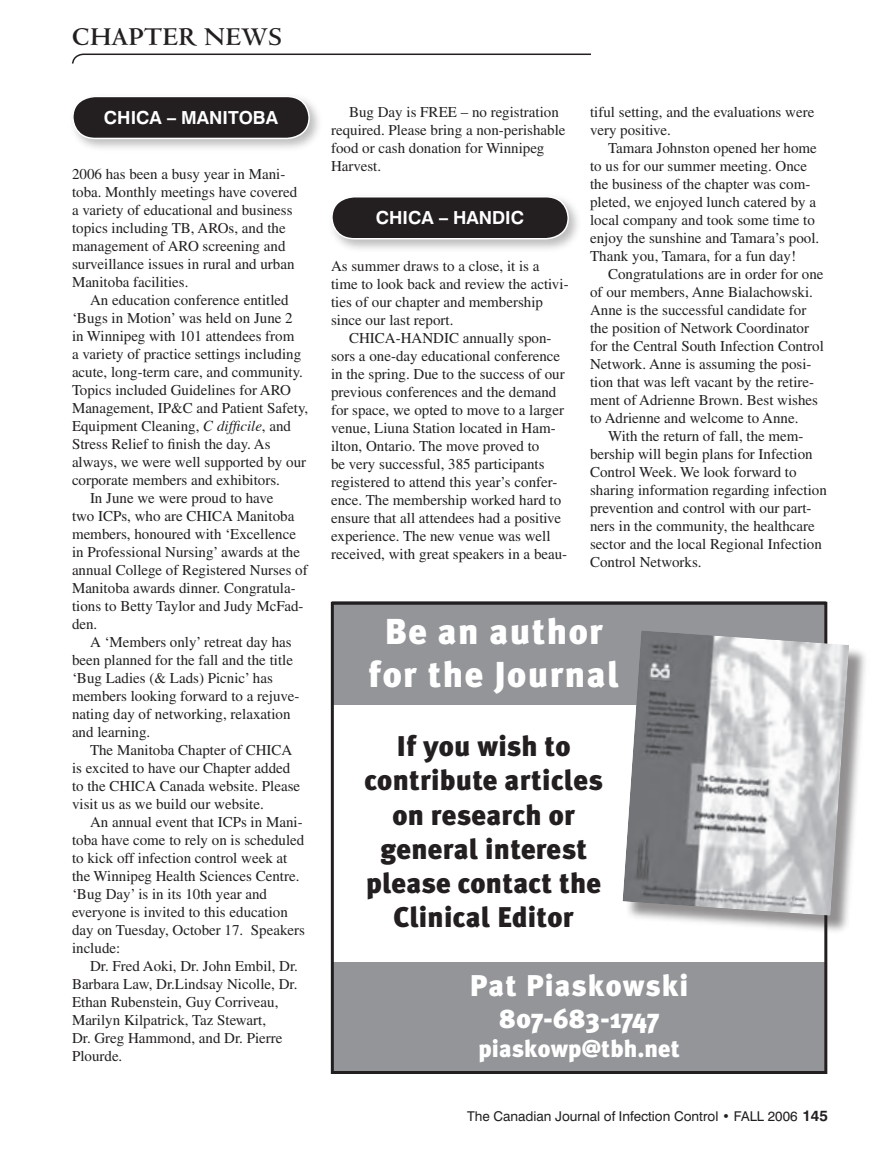
<style>
.page{position:relative;width:891px;height:1161px;background:#fff}
.page>*{position:absolute;margin:0;border:0;box-sizing:border-box;transform-origin:0 0}
.t1{font:900 36px/43.2px "Meta Plus";letter-spacing:.04em;color:#fff;text-align:center}
.t2{font:900 30px "Meta Plus";letter-spacing:.04em;color:#fff}
.t3{font:900 28.5px/34.2px "Meta Plus";letter-spacing:.01em;color:#231f20;text-align:center}
.t4{font:900 27px "Meta Plus";letter-spacing:.01em;color:#fff}
.t5{font:700 27px "Venetian 301 BT";color:#231f20}
.t6{font:900 24px "Meta Plus";letter-spacing:.01em;color:#fff}
.t7{font:700 18px "Swiss 721 BT";color:#fff}
.t8{font:15px/18px "Times";color:#231f20}
.t9{font:13.5px "Swiss 721 BT";color:#231f20}
.s1{font-style:italic}
.s2{font-weight:700;font-size:15px}
</style>
<div class="page">
<div style="left:72px;top:54px;width:756px;height:24px;border:2px solid #231f20;border-radius:11px"></div>
<div style="left:591px;top:15px;width:275px;height:66px;background:#fff"></div>
<div style="left:53px;top:64px;width:796px;height:27px;background:#fff"></div>
<div style="left:68px;top:91px;width:256px;height:63px;background:#231f20;opacity:.3"></div>
<svg style="left:71px;top:95px;width:240px;height:45px;background:#423f3f"></svg>
<div style="left:327px;top:192px;width:256px;height:62px;background:#231f20;opacity:.3"></div>
<svg style="left:330px;top:195px;width:240px;height:45px;background:#423f40"></svg>
<div style="left:332px;top:602px;width:494px;height:103px;background:#939598"></div>
<div style="left:332px;top:963px;width:494px;height:111px;background:#939598"></div>
<div style="left:331px;top:602px;width:496px;height:472px;border:3px solid #231f20"></div>
<div style="left:624px;top:632px;width:245px;height:304px;background:#231f20;opacity:.5"></div>
<img style="left:623px;top:630px;width:226px;height:286px">
<h3 class="t5" style="left:72px;top:21px;width:212px">CHAPTER NEWS</h3>
<p class="t8" style="left:590px;top:103px;width:226px">tiful setting, and the evaluations were very positive.</p>
<p class="t8" style="left:590px;top:139px;width:231px;text-indent:18px">Tamara Johnston opened her home to us for our summer meeting. Once the business of the chapter was com&shy;pleted, we enjoyed lunch catered by a local company and took some time to enjoy the sunshine and Tamara’s pool.<br>Thank you, Tamara, for a fun day!</p>
<p class="t8" style="left:590px;top:265px;width:235px;text-indent:18px">Congratulations are in order for one of our members, Anne Bialachowski.<br>Anne is the successful candidate for the position of Network Coordinator for the Central South Infection Control Network. Anne is assuming the posi&shy;tion that was left vacant by the retire&shy;ment of Adrienne Brown. Best wishes to Adrienne and welcome to Anne.</p>
<p class="t8" style="left:590px;top:427px;width:238px;text-indent:18px">With the return of fall, the mem&shy;bership will begin plans for Infection Control Week. We look forward to sharing information regarding infection prevention and control with our part&shy;ners in the community, the healthcare sector and the local Regional Infection Control Networks.</p>
<p class="t7" style="left:104px;top:107px;width:176px">CHICA – MANITOBA</p>
<p class="t8" style="left:331px;top:103px;width:236px;text-indent:18px">Bug Day is FREE – no registration required. Please bring a non-perishable food or cash donation for Winnipeg<br>Harvest.</p>
<p class="t7" style="left:376px;top:207px;width:150px">CHICA – HANDIC</p>
<p class="t8" style="left:72px;top:165px;width:227px">2006 has been a busy year in Mani&shy;toba. Monthly meetings have covered a variety of educational and business topics including TB, AROs, and the management of ARO screening and surveillance issues in rural and urban Manitoba facilities.</p>
<p class="t8" style="left:90px;top:291px;width:200px">An education conference entitled</p>
<p class="t8" style="left:72px;top:309px;width:222px">‘Bugs in Motion’ was held on June 2</p>
<p class="t8" style="left:72px;top:327px;width:224px">in Winnipeg with 101 attendees from</p>
<p class="t8" style="left:72px;top:345px;width:231px">a variety of practice settings including</p>
<p class="t8" style="left:72px;top:363px;width:233px">acute, long-term care, and community.</p>
<p class="t8" style="left:72px;top:381px;width:221px">Topics included Guidelines for ARO</p>
<p class="t8" style="left:72px;top:399px;width:238px">Management, IP&amp;C and Patient Safety,</p>
<p class="t8" style="left:72px;top:417px;width:221px">Equipment Cleaning, <span class="s1">C difficile</span>, and</p>
<p class="t8" style="left:72px;top:435px;width:200px">Stress Relief to finish the day. As</p>
<p class="t8" style="left:72px;top:453px;width:236px">always, we were well supported by our</p>
<p class="t8" style="left:72px;top:471px;width:210px">corporate members and exhibitors.</p>
<p class="t8" style="left:90px;top:489px;width:185px">In June we were proud to have</p>
<p class="t8" style="left:72px;top:507px;width:224px">two ICPs, who are CHICA Manitoba</p>
<p class="t8" style="left:72px;top:525px;width:226px">members, honoured with ‘Excellence</p>
<p class="t8" style="left:72px;top:543px;width:230px">in Professional Nursing’ awards at the</p>
<p class="t8" style="left:72px;top:561px;width:237px">annual College of Registered Nurses of</p>
<p class="t8" style="left:72px;top:579px;width:225px">Manitoba awards dinner. Congratula-</p>
<p class="t8" style="left:72px;top:597px;width:233px">tions to Betty Taylor and Judy McFad-</p>
<p class="t8" style="left:72px;top:615px;width:27px">den.</p>
<p class="t8" style="left:90px;top:633px;width:203px">A ‘Members only’ retreat day has</p>
<p class="t8" style="left:72px;top:651px;width:223px">been planned for the fall and the title</p>
<p class="t8" style="left:72px;top:669px;width:202px">‘Bug Ladies (&amp; Lads) Picnic’ has</p>
<p class="t8" style="left:72px;top:687px;width:229px">members looking forward to a rejuve-</p>
<p class="t8" style="left:72px;top:705px;width:220px">nating day of networking, relaxation</p>
<p class="t8" style="left:72px;top:723px;width:80px">and learning.</p>
<p class="t8" style="left:90px;top:741px;width:204px">The Manitoba Chapter of CHICA</p>
<p class="t8" style="left:72px;top:759px;width:220px">is excited to have our Chapter added</p>
<p class="t8" style="left:72px;top:777px;width:230px">to the CHICA Canada website. Please</p>
<p class="t8" style="left:72px;top:795px;width:193px">visit us as we build our website.</p>
<p class="t8" style="left:90px;top:813px;width:214px">An annual event that ICPs in Mani-</p>
<p class="t8" style="left:72px;top:831px;width:234px">toba have come to rely on is scheduled</p>
<p class="t8" style="left:72px;top:849px;width:217px">to kick off infection control week at</p>
<p class="t8" style="left:72px;top:867px;width:229px">the Winnipeg Health Sciences Centre.</p>
<p class="t8" style="left:72px;top:885px;width:197px">‘Bug Day’ is in its 10th year and</p>
<p class="t8" style="left:72px;top:903px;width:217px">everyone is invited to this education</p>
<p class="t8" style="left:72px;top:921px;width:234px">day on Tuesday, October 17. Speakers</p>
<p class="t8" style="left:72px;top:939px;width:50px">include:</p>
<p class="t8" style="left:90px;top:957px;width:209px">Dr. Fred Aoki, Dr. John Embil, Dr.</p>
<p class="t8" style="left:72px;top:975px;width:227px">Barbara Law, Dr.Lindsay Nicolle, Dr.</p>
<p class="t8" style="left:72px;top:993px;width:208px">Ethan Rubenstein, Guy Corriveau,</p>
<p class="t8" style="left:72px;top:1011px;width:196px">Marilyn Kilpatrick, Taz Stewart,</p>
<p class="t8" style="left:72px;top:1029px;width:212px">Dr. Greg Hammond, and Dr. Pierre</p>
<p class="t8" style="left:72px;top:1047px;width:52px">Plourde.</p>
<p class="t8" style="left:331px;top:257px;width:239px">As summer draws to a close, it is a time to look back and review the activi&shy;ties of our chapter and membership since our last report.</p>
<p class="t8" style="left:331px;top:329px;width:238px;text-indent:18px">CHICA-HANDIC annually spon&shy;sors a one-day educational conference in the spring. Due to the success of our previous conferences and the demand for space, we opted to move to a larger venue, Liuna Station located in Ham&shy;ilton, Ontario. The move proved to<br>be very successful, 385 participants registered to attend this year’s confer&shy;ence. The membership worked hard to ensure that all attendees had a positive experience. The new venue was well received, with great speakers in a beau-</p>
<h1 class="t1" style="left:369px;top:610px;width:252px">Be an author for the Journal</h1>
<h3 class="t3" style="left:364px;top:729px;width:240px">If you wish to contribute articles on research or general interest please contact the<br>Clinical Editor</h3>
<h2 class="t2" style="left:470px;top:968px;width:220px">Pat Piaskowski</h2>
<h3 class="t4" style="left:499px;top:1003px;width:161px">807-683-1747</h3>
<h3 class="t6" style="left:478px;top:1034px;width:203px">piaskowp@tbh.net</h3>
<p class="t9" style="left:467px;top:1108px;width:362px">The Canadian Journal of Infection Control • FALL 2006 <span class="s2">145</span></p>
</div>
